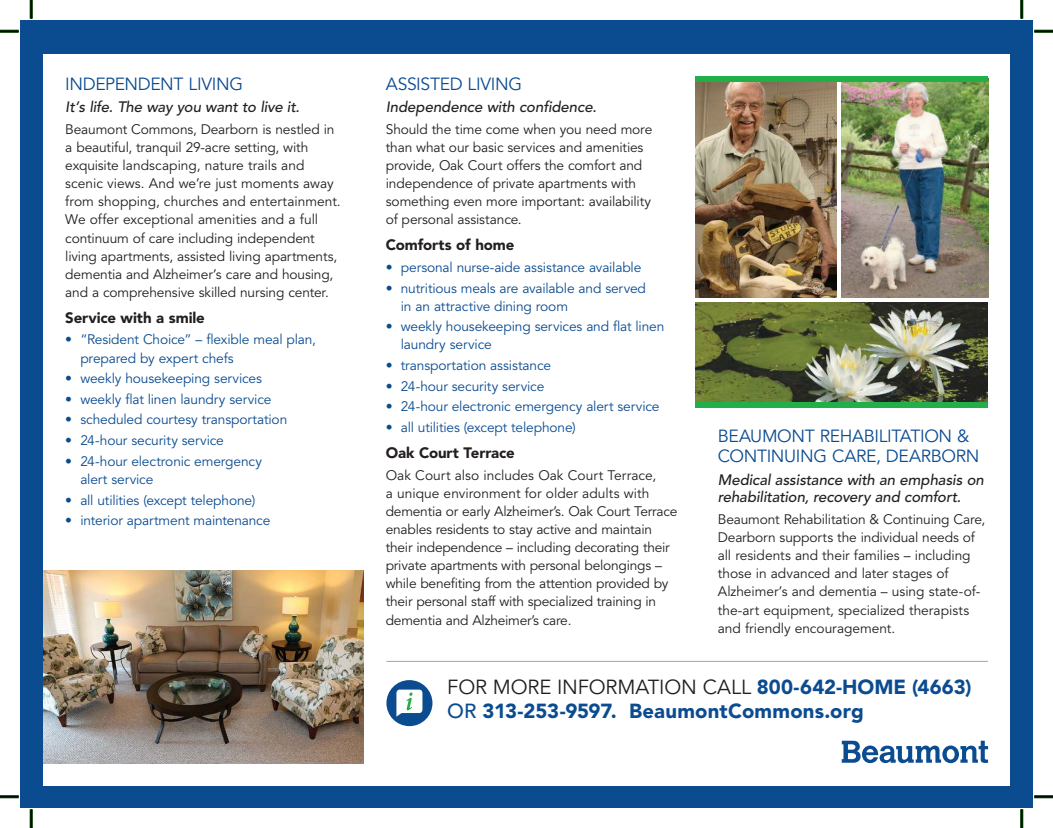
<style>
.page{position:relative;width:1053px;height:828px;background:#fff}
.page>*{position:absolute;margin:0;border:0;box-sizing:border-box;transform-origin:0 0}
.t1{font:900 20.25px/24.2px "Avenir LT Std";letter-spacing:.01em;color:#0b4c91}
.t2{font:17.5px/20px "Avenir LT Std";letter-spacing:-.02em;color:#0b4c91}
.t3{font:italic 500 15px/17.5px "Avenir LT Std";letter-spacing:-.01em;color:#231f20}
.t4{font:900 15px "Avenir LT Std";letter-spacing:-.005em;color:#231f20}
.t5{font:13.75px/18.1px "Avenir LT Std";letter-spacing:-.01em;color:#231f20}
.t6{font:13.75px/18.1px "Avenir LT Std";letter-spacing:-.01em;color:#0b4c91}
.s1{font-weight:400;color:#231f20}
.s2{font-weight:500}
</style>
<div class="page">
<img style="left:841px;top:81px;width:147px;height:217px">
<img style="left:695px;top:81px;width:141px;height:217px">
<img style="left:42px;top:570px;width:321px;height:193px">
<img style="left:695px;top:302px;width:293px;height:100px">
<div style="left:386px;top:680px;width:46px;height:46px;background:#0b4c91;border-radius:50%"></div>
<svg style="left:396px;top:689px;width:26px;height:27px"></svg>
<hr style="left:386px;top:661px;width:602px;height:1px;background:#78c278">
<div style="left:20px;top:20px;width:1013px;height:34px;background:#0b4c91"></div>
<div style="left:20px;top:786px;width:1013px;height:21px;background:#0b4c91"></div>
<div style="left:20px;top:20px;width:22px;height:787px;background:#0b4c91"></div>
<div style="left:1010px;top:20px;width:22px;height:787px;background:#0b4c91"></div>
<svg style="left:841px;top:740px;width:147px;height:23px"></svg>
<div style="left:695px;top:76px;width:293px;height:5px;background:#22af49"></div>
<div style="left:695px;top:402px;width:293px;height:5px;background:#22af49"></div>
<hr style="left:0;top:30px;width:19px;height:3px;background:#003700">
<hr style="left:1034px;top:30px;width:18px;height:3px;background:#003700">
<hr style="left:0;top:795px;width:19px;height:3px;background:#003700">
<hr style="left:1034px;top:795px;width:18px;height:3px;background:#003700">
<hr style="left:30px;top:0;width:3px;height:19px;background:#003700">
<hr style="left:30px;top:809px;width:3px;height:19px;background:#003700">
<hr style="left:1020px;top:0;width:3px;height:19px;background:#003700">
<hr style="left:1020px;top:809px;width:3px;height:19px;background:#003700">
<svg style="left:0;top:31px;width:19px;height:1px"></svg>
<svg style="left:1034px;top:31px;width:18px;height:1px"></svg>
<svg style="left:0;top:796px;width:19px;height:1px"></svg>
<svg style="left:1034px;top:796px;width:18px;height:1px"></svg>
<svg style="left:31px;top:0;width:1px;height:19px"></svg>
<svg style="left:31px;top:809px;width:1px;height:19px"></svg>
<svg style="left:1021px;top:0;width:1px;height:19px"></svg>
<svg style="left:1021px;top:809px;width:1px;height:19px"></svg>
<p class="t2" style="left:65px;top:75px;width:179px">INDEPENDENT LIVING</p>
<p class="t3" style="left:65px;top:99px;width:236px">It’s life. The way you want to live it.</p>
<p class="t5" style="left:65px;top:121px;width:277px">Beaumont Commons, Dearborn is nestled in a beautiful, tranquil 29-acre setting, with exquisite landscaping, nature trails and scenic views. And we’re just moments away from shopping, churches and entertainment.<br>We offer exceptional amenities and a full continuum of care including independent living apartments, assisted living apartments, dementia and Alzheimer’s care and housing, and a comprehensive skilled nursing center.</p>
<p class="t4" style="left:65px;top:311px;width:141px">Service with a smile</p>
<p class="t6" style="left:80px;top:332px;width:237px;text-indent:-15px">• “Resident Choice” – flexible meal plan, prepared by expert chefs</p>
<p class="t6" style="left:65px;top:371px;width:198px">• weekly housekeeping services</p>
<p class="t6" style="left:65px;top:391px;width:208px">• weekly flat linen laundry service</p>
<p class="t6" style="left:65px;top:412px;width:223px">• scheduled courtesy transportation</p>
<p class="t6" style="left:65px;top:432px;width:160px">• 24-hour security service</p>
<p class="t6" style="left:80px;top:453px;width:183px;text-indent:-15px">• 24-hour electronic emergency alert service</p>
<p class="t6" style="left:65px;top:492px;width:191px">• all utilities (except telephone)</p>
<p class="t6" style="left:65px;top:512px;width:206px">• interior apartment maintenance</p>
<p class="t2" style="left:386px;top:75px;width:138px">ASSISTED LIVING</p>
<p class="t3" style="left:386px;top:99px;width:212px">Independence with confidence.</p>
<p class="t5" style="left:386px;top:121px;width:268px">Should the time come when you need more than what our basic services and amenities provide, Oak Court offers the comfort and independence of private apartments with something even more important: availability of personal assistance.</p>
<p class="t4" style="left:386px;top:238px;width:130px">Comforts of home</p>
<p class="t6" style="left:386px;top:259px;width:257px">• personal nurse-aide assistance available</p>
<p class="t6" style="left:401px;top:280px;width:247px;text-indent:-15px">• nutritious meals are available and served in an attractive dining room</p>
<p class="t6" style="left:401px;top:319px;width:265px;text-indent:-15px">• weekly housekeeping services and flat linen laundry service</p>
<p class="t6" style="left:386px;top:357px;width:167px">• transportation assistance</p>
<p class="t6" style="left:386px;top:378px;width:160px">• 24-hour security service</p>
<p class="t6" style="left:386px;top:399px;width:275px">• 24-hour electronic emergency alert service</p>
<p class="t6" style="left:386px;top:419px;width:191px">• all utilities (except telephone)</p>
<p class="t4" style="left:386px;top:446px;width:130px">Oak Court Terrace</p>
<p class="t5" style="left:386px;top:467px;width:293px">Oak Court also includes Oak Court Terrace,<br>a unique environment for older adults with dementia or early Alzheimer’s. Oak Court Terrace enables residents to stay active and maintain their independence – including decorating their private apartments with personal belongings – while benefiting from the attention provided by their personal staff with specialized training in dementia and Alzheimer’s care.</p>
<p class="t2" style="left:718px;top:428px;width:263px">BEAUMONT REHABILITATION &amp;<br>CONTINUING CARE, DEARBORN</p>
<p class="t3" style="left:718px;top:472px;width:267px">Medical assistance with an emphasis on rehabilitation, recovery and comfort.</p>
<p class="t5" style="left:718px;top:511px;width:269px">Beaumont Rehabilitation &amp; Continuing Care, Dearborn supports the individual needs of all residents and their families – including those in advanced and later stages of Alzheimer’s and dementia – using state-of&shy;the-art equipment, specialized therapists and friendly encouragement.</p>
<h1 class="t1" style="left:447px;top:676px;width:525px"><span class="s1">FOR MORE INFORMATION CALL</span> 800-642-HOME (4663)<br><span class="s2">OR</span> 313-253-9597. BeaumontCommons.org</h1>
</div>
